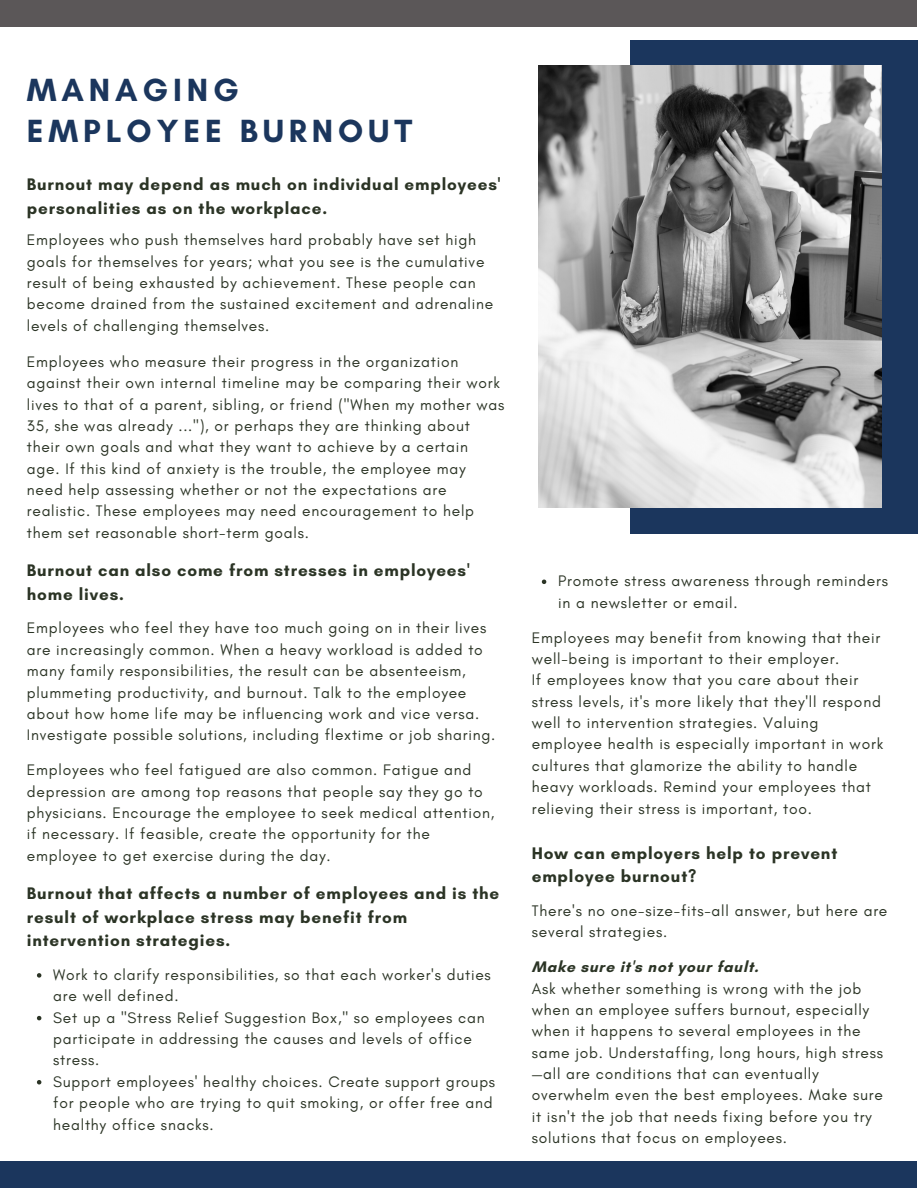
<style>
.page{position:relative;width:918px;height:1188px;background:#fff}
.page>*{position:absolute;margin:0;border:0;box-sizing:border-box;transform-origin:0 0}
.t1{font:700 32.7px/40.5px "Glacial Indifference";letter-spacing:.15em;color:#1b365d}
.t2{font:700 17.1px/23.7px "Glacial Indifference";letter-spacing:.05em;color:#2b3425}
.t3{font:15.6px/21.3px "Glacial Indifference";letter-spacing:.05em;color:#2b3425}
.t4{font:700 15.6px "Glacial Indifference";letter-spacing:.05em;color:#2b3425}
</style>
<div class="page">
<div style="left:631px;top:41px;width:287px;height:493px;background:#1b365d"></div>
<div style="left:0;top:0;width:917px;height:27px;background:#5b5758"></div>
<div style="left:0;top:1162px;width:917px;height:26px;background:#1b365d"></div>
<img style="left:539px;top:65px;width:343px;height:442px">
<svg style="left:37px;top:973px;width:4px;height:5px"></svg>
<svg style="left:37px;top:1016px;width:4px;height:4px"></svg>
<svg style="left:37px;top:1080px;width:4px;height:5px"></svg>
<svg style="left:542px;top:580px;width:4px;height:4px"></svg>
<h1 class="t1" style="left:27px;top:70px;width:387px">MANAGING<br>EMPLOYEE BURNOUT</h1>
<p class="t2" style="left:27px;top:172px;width:475px">Burnout may depend as much on individual employees' personalities as on the workplace.</p>
<p class="t3" style="left:27px;top:229px;width:468px">Employees who push themselves hard probably have set high goals for themselves for years; what you see is the cumulative result of being exhausted by achievement. These people can become drained from the sustained excitement and adrenaline levels of challenging themselves.</p>
<p class="t3" style="left:27px;top:351px;width:479px">Employees who measure their progress in the organization against their own internal timeline may be comparing their work lives to that of a parent, sibling, or friend ("When my mother was 35, she was already ..."), or perhaps they are thinking about their own goals and what they want to achieve by a certain age. If this kind of anxiety is the trouble, the employee may need help assessing whether or not the expectations are realistic. These employees may need encouragement to help them set reasonable short-term goals.</p>
<p class="t2" style="left:27px;top:558px;width:444px">Burnout can also come from stresses in employees' home lives.</p>
<p class="t3" style="left:27px;top:617px;width:470px">Employees who feel they have too much going on in their lives are increasingly common. When a heavy workload is added to many family responsibilities, the result can be absenteeism, plummeting productivity, and burnout. Talk to the employee about how home life may be influencing work and vice versa.<br>Investigate possible solutions, including flextime or job sharing.</p>
<p class="t3" style="left:27px;top:759px;width:469px">Employees who feel fatigued are also common. Fatigue and depression are among top reasons that people say they go to physicians. Encourage the employee to seek medical attention, if necessary. If feasible, create the opportunity for the employee to get exercise during the day.</p>
<p class="t2" style="left:27px;top:881px;width:474px">Burnout that affects a number of employees and is the result of workplace stress may benefit from intervention strategies.</p>
<p class="t3" style="left:53px;top:964px;width:443px">Work to clarify responsibilities, so that each worker's duties are well defined.<br>Set up a "Stress Relief Suggestion Box," so employees can participate in addressing the causes and levels of office stress.<br>Support employees' healthy choices. Create support groups for people who are trying to quit smoking, or offer free and healthy office snacks.</p>
<p class="t3" style="left:558px;top:570px;width:331px">Promote stress awareness through reminders in a newsletter or email.</p>
<p class="t3" style="left:532px;top:626px;width:353px">Employees may benefit from knowing that their well-being is important to their employer.<br>If employees know that you care about their stress levels, it's more likely that they'll respond well to intervention strategies. Valuing employee health is especially important in work cultures that glamorize the ability to handle heavy workloads. Remind your employees that relieving their stress is important, too.</p>
<p class="t2" style="left:532px;top:841px;width:307px">How can employers help to prevent employee burnout?</p>
<p class="t3" style="left:532px;top:900px;width:357px">There's no one-size-fits-all answer, but here are several strategies.</p>
<p class="t4" style="left:532px;top:957px;width:228px">Make sure it's not your fault.</p>
<p class="t3" style="left:532px;top:977px;width:353px">Ask whether something is wrong with the job when an employee suffers burnout, especially when it happens to several employees in the same job. Understaffing, long hours, high stress —all are conditions that can eventually overwhelm even the best employees. Make sure it isn't the job that needs fixing before you try solutions that focus on employees.</p>
</div>
